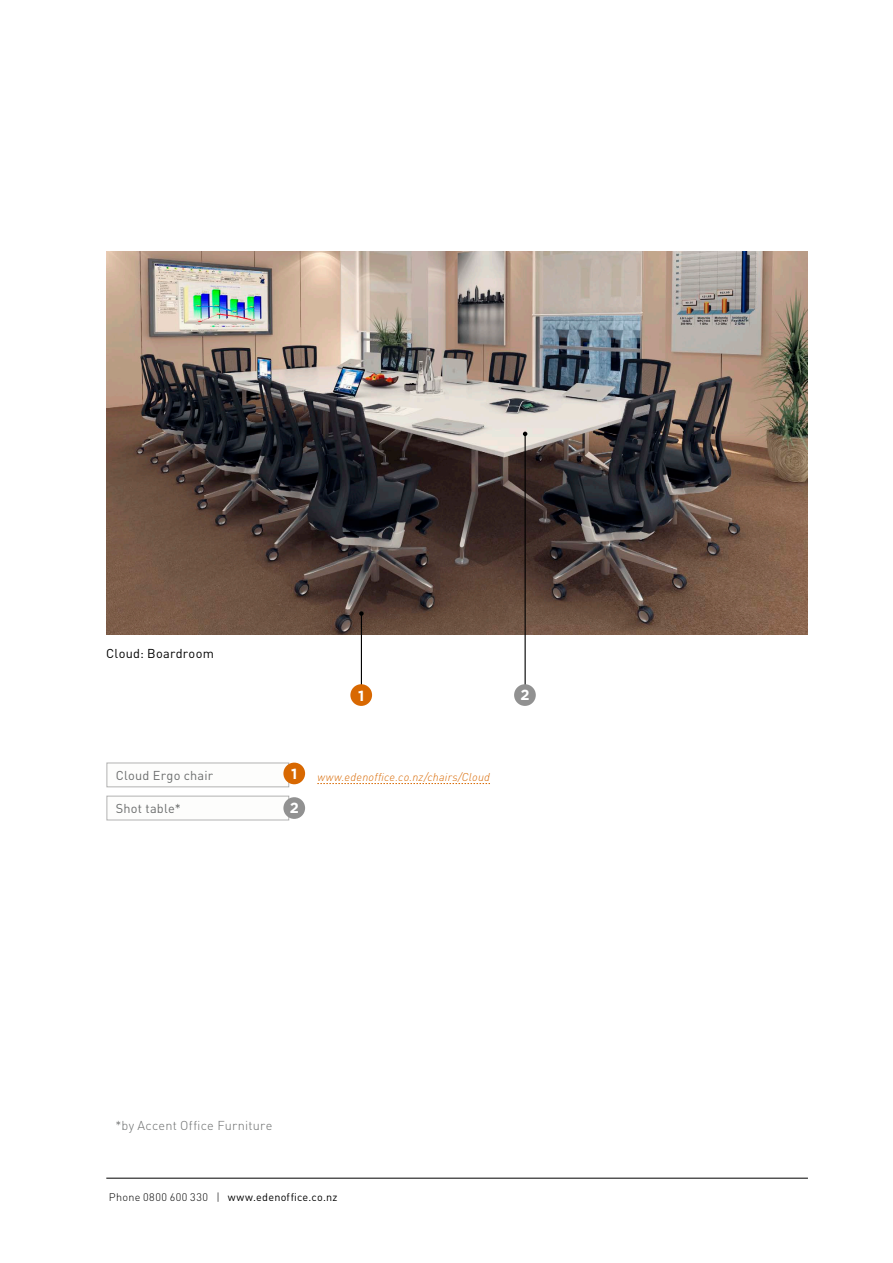
<style>
.page{position:relative;width:893px;height:1263px;background:#fff}
.page>*{position:absolute;margin:0;border:0;box-sizing:border-box;transform-origin:0 0}
.t1{font:700 14.7px "Gotham";color:#fff}
.t2{font:12.75px "DIN";letter-spacing:.02em;color:#6b6d6d}
.t3{font:300 12.75px "DIN";letter-spacing:.015em;color:#6b6d6d}
.t4{font:12.75px "DIN";letter-spacing:.02em;color:#000}
.t5{font:italic 300 11.25px "DIN";letter-spacing:.02em;color:#d86801}
.t6{font:10.8px "DIN";letter-spacing:.02em;color:#000}
.s1{font-weight:300}
</style>
<div class="page">
<img style="left:106px;top:251px;width:702px;height:384px">
<div style="left:107px;top:763px;width:182px;height:24px;border:1px solid #b2b2b2"></div>
<div style="left:283px;top:763px;width:22px;height:21px;background:#d86801;border-radius:50%"></div>
<div style="left:107px;top:796px;width:182px;height:24px;border:1px solid #b2b2b2"></div>
<div style="left:283px;top:797px;width:22px;height:22px;background:#919191;border-radius:50%"></div>
<hr style="left:361px;top:613px;width:1px;height:74px;background:#000">
<svg style="left:359px;top:611px;width:5px;height:5px"></svg>
<hr style="left:525px;top:434px;width:1px;height:257px;background:#000">
<svg style="left:523px;top:432px;width:4px;height:4px"></svg>
<svg style="left:317px;top:783px;width:173px;height:1px"></svg>
<div style="left:514px;top:684px;width:22px;height:22px;background:#919191;border-radius:50%"></div>
<div style="left:350px;top:684px;width:22px;height:22px;background:#d86801;border-radius:50%"></div>
<hr style="left:106px;top:1178px;width:702px;height:1px;background:#000">
<p class="t4" style="left:106px;top:645px;width:109px">Cloud: Boardroom</p>
<h1 class="t1" style="left:358px;top:687px;width:8px">1</h1>
<h1 class="t1" style="left:520px;top:686px;width:11px">2</h1>
<p class="t2" style="left:116px;top:767px;width:99px">Cloud Ergo chair</p>
<h1 class="t1" style="left:291px;top:766px;width:8px">1</h1>
<p class="t2" style="left:116px;top:801px;width:67px">Shot table*</p>
<h1 class="t1" style="left:290px;top:799px;width:11px">2</h1>
<p class="t5" style="left:317px;top:769px;width:174px">www.edenoffice.co.nz/chairs/Cloud</p>
<p class="t3" style="left:115px;top:1118px;width:159px">*by Accent Office Furniture</p>
<p class="t6" style="left:109px;top:1190px;width:230px"><span class="s1">Phone 0800 600 330 |</span> www.edenoffice.co.nz</p>
</div>
